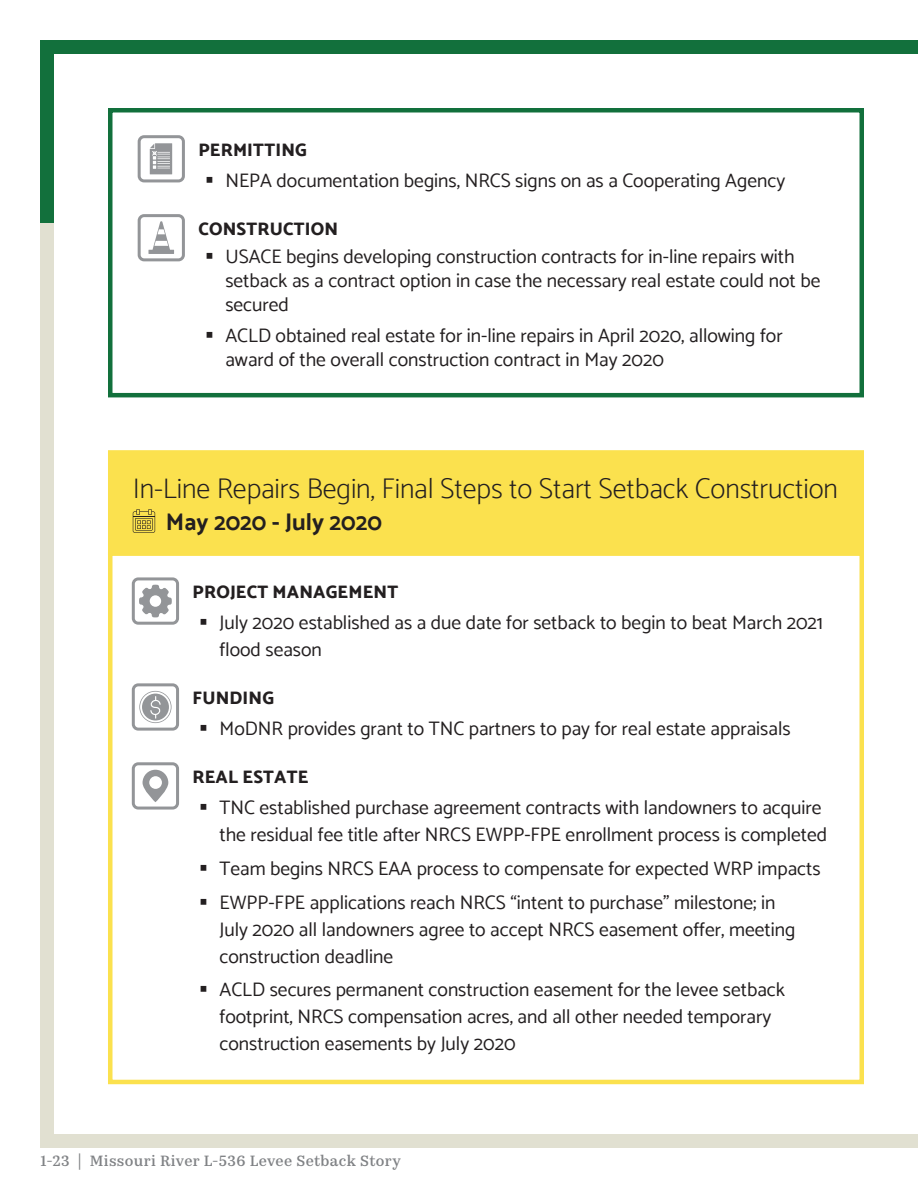
<style>
.page{position:relative;width:918px;height:1188px;background:#fff}
.page>*{position:absolute;margin:0;border:0;box-sizing:border-box;transform-origin:0 0}
.Pull_Quote{font:200 28.5px "Catamaran";letter-spacing:-.005em;color:#231f20}
.Byline_Title{font:700 24px "Catamaran";color:#231f20}
.t1{font:19.5px/27px "Catamaran";color:#231f20}
.Pop-up_Headers{font:800 18px "Catamaran";letter-spacing:.01em;color:#231f20}
.t2{font:500 15px "Kazimir Text";letter-spacing:.025em;color:#808285}
</style>
<div class="page">
<div style="left:40px;top:40px;width:878px;height:183px;background:#12703c"></div>
<div style="left:40px;top:223px;width:878px;height:925px;background:#e1e0d1"></div>
<div style="left:54px;top:54px;width:864px;height:1080px;background:#fff"></div>
<div style="left:108px;top:551px;width:756px;height:533px;background:#fff;border:4px solid #fbe14e"></div>
<div style="left:108px;top:450px;width:756px;height:108px;background:#fbe14e"></div>
<div style="left:132px;top:577px;width:47px;height:48px;border:3px solid #939598;border-radius:5px"></div>
<svg style="left:138px;top:577px;width:35px;height:41px"></svg>
<div style="left:132px;top:683px;width:47px;height:48px;border:3px solid #939598;border-radius:5px"></div>
<svg style="left:139px;top:691px;width:33px;height:32px"></svg>
<div style="left:132px;top:762px;width:47px;height:48px;border:3px solid #939598;border-radius:5px"></div>
<svg style="left:143px;top:770px;width:25px;height:32px"></svg>
<div style="left:108px;top:108px;width:756px;height:289px;background:#fff;border:4px solid #12703c"></div>
<div style="left:138px;top:135px;width:47px;height:47px;border:3px solid #939598;border-radius:5px"></div>
<svg style="left:150px;top:143px;width:22px;height:31px"></svg>
<div style="left:138px;top:214px;width:47px;height:47px;border:3px solid #939598;border-radius:5px"></div>
<svg style="left:148px;top:221px;width:26px;height:33px"></svg>
<p class="Pop-up_Headers" style="left:198px;top:139px;width:110px">PERMITTING</p>
<p class="t1" style="left:225px;top:167px;width:561px">NEPA documentation begins, NRCS signs on as a Cooperating Agency</p>
<p class="Pop-up_Headers" style="left:198px;top:218px;width:141px">CONSTRUCTION</p>
<p class="t1" style="left:225px;top:244px;width:597px;line-height:24px">USACE begins developing construction contracts for in-line repairs with setback as a contract option in case the necessary real estate could not be secured</p>
<p class="t1" style="left:225px;top:323px;width:559px;line-height:24px">ACLD obtained real estate for in-line repairs in April 2020, allowing for award of the overall construction contract in May 2020</p>
<p class="Pull_Quote" style="left:133px;top:472px;width:707px">In-Line Repairs Begin, Final Steps to Start Setback Construction</p>
<p class="Byline_Title" style="left:166px;top:508px;width:218px">May 2020 - July 2020</p>
<p class="Pop-up_Headers" style="left:193px;top:581px;width:207px">PROJECT MANAGEMENT</p>
<p class="t1" style="left:220px;top:609px;width:605px">July 2020 established as a due date for setback to begin to beat March 2021 flood season</p>
<p class="Pop-up_Headers" style="left:193px;top:687px;width:83px">FUNDING</p>
<p class="t1" style="left:220px;top:715px;width:573px">MoDNR provides grant to TNC partners to pay for real estate appraisals</p>
<p class="Pop-up_Headers" style="left:193px;top:766px;width:117px">REAL ESTATE</p>
<p class="t1" style="left:220px;top:794px;width:609px">TNC established purchase agreement contracts with landowners to acquire the residual fee title after NRCS EWPP-FPE enrollment process is completed</p>
<p class="t1" style="left:220px;top:855px;width:603px">Team begins NRCS EAA process to compensate for expected WRP impacts</p>
<p class="t1" style="left:220px;top:889px;width:577px">EWPP-FPE applications reach NRCS “intent to purchase” milestone; in<br>July 2020 all landowners agree to accept NRCS easement offer, meeting construction deadline</p>
<p class="t1" style="left:220px;top:976px;width:567px">ACLD secures permanent construction easement for the levee setback footprint, NRCS compensation acres, and all other needed temporary construction easements by July 2020</p>
<p class="t2" style="left:40px;top:1150px;width:362px">1-23 | Missouri River L-536 Levee Setback Story</p>
</div>
